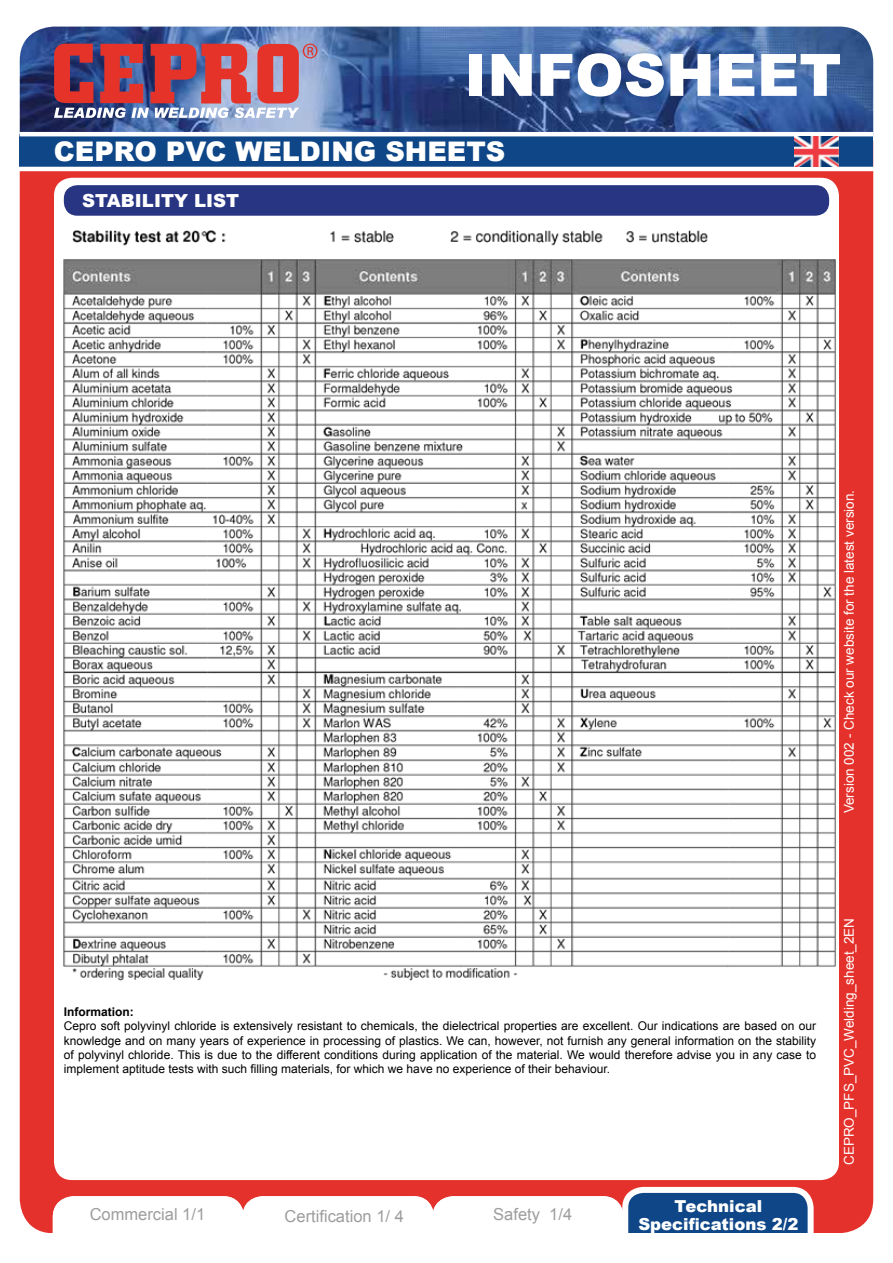
<style>
.page{position:relative;width:893px;height:1263px;background:#fff}
.page>*{position:absolute;margin:0;border:0;box-sizing:border-box;transform-origin:0 0}
.t1{font:900 58.5px "Arial";color:#fff}
.t2{font:900 27px "Arial";color:#fff}
.t3{font:900 18px "Arial";color:#fff}
.t4{font:16.5px "Arial";color:#9d9d9c}
.t5{font:900 16.5px/18px "Arial";color:#fff;text-align:center}
.t6{font:13.5px "Arial";color:#fff}
.t7{font:12px/14.4px "Arial";color:#000;text-align:justify}
.t8{font:700 12px "Arial";color:#000}
</style>
<div class="page">
<div style="left:20px;top:108px;width:853px;height:1125px;background:#e4312b;border-radius:34px"></div>
<img style="left:20px;top:27px;width:853px;height:105px">
<div style="left:20px;top:134px;width:853px;height:35px;background:#0e4687"></div>
<svg style="left:54px;top:44px;width:263px;height:74px;background:#af6172"></svg>
<div style="left:54px;top:178px;width:785px;height:1002px;background:#fff;border-radius:18px"></div>
<hr style="left:20px;top:132px;width:853px;height:4px;background:#fff">
<hr style="left:17px;top:167px;width:860px;height:4px;background:#fff">
<div style="left:64px;top:185px;width:765px;height:31px;background:#283583;border-radius:14px"></div>
<img style="left:794px;top:136px;width:44px;height:31px">
<img style="left:63px;top:230px;width:773px;height:751px">
<svg style="left:53px;top:1187px;width:761px;height:46px"></svg>
<h1 class="t1" style="left:465px;top:33px;width:387px">DATASHEET</h1>
<h1 class="t1" style="left:465px;top:33px;width:378px">INFOSHEET</h1>
<h2 class="t2" style="left:54px;top:132px;width:453px">CEPRO PVC WELDING SHEETS</h2>
<h3 class="t3" style="left:82px;top:187px;width:158px">STABILITY LIST</h3>
<p class="t6" style="left:840px;top:813px;width:325px;rotate:-90deg">Version 002 - Check our website for the latest version.</p>
<p class="t8" style="left:64px;top:1004px;width:71px">Information:</p>
<p class="t7" style="left:64px;top:1019px;width:754px">Cepro soft polyvinyl chloride is extensively resistant to chemicals, the dielectrical properties are excellent. Our indications are based on our knowledge and on many years of experience in processing of plastics. We can, however, not furnish any general information on the stability of polyvinyl chloride. This is due to the different conditions during application of the material. We would therefore advise you in any case to implement aptitude tests with such filling materials, for which we have no experience of their behaviour.</p>
<h3 class="t4" style="left:90px;top:1203px;width:117px">Commercial 1/1</h3>
<h3 class="t4" style="left:285px;top:1206px;width:121px">Certification 1/ 4</h3>
<h3 class="t4" style="left:493px;top:1203px;width:80px">Safety 1/4</h3>
<h3 class="t5" style="left:638px;top:1196px;width:162px">Technical<br>Specifications 2/2</h3>
<p class="t6" style="left:840px;top:1165px;width:249px;rotate:-90deg">CEPRO_PFS_PVC_Welding_sheet_2EN</p>
</div>
